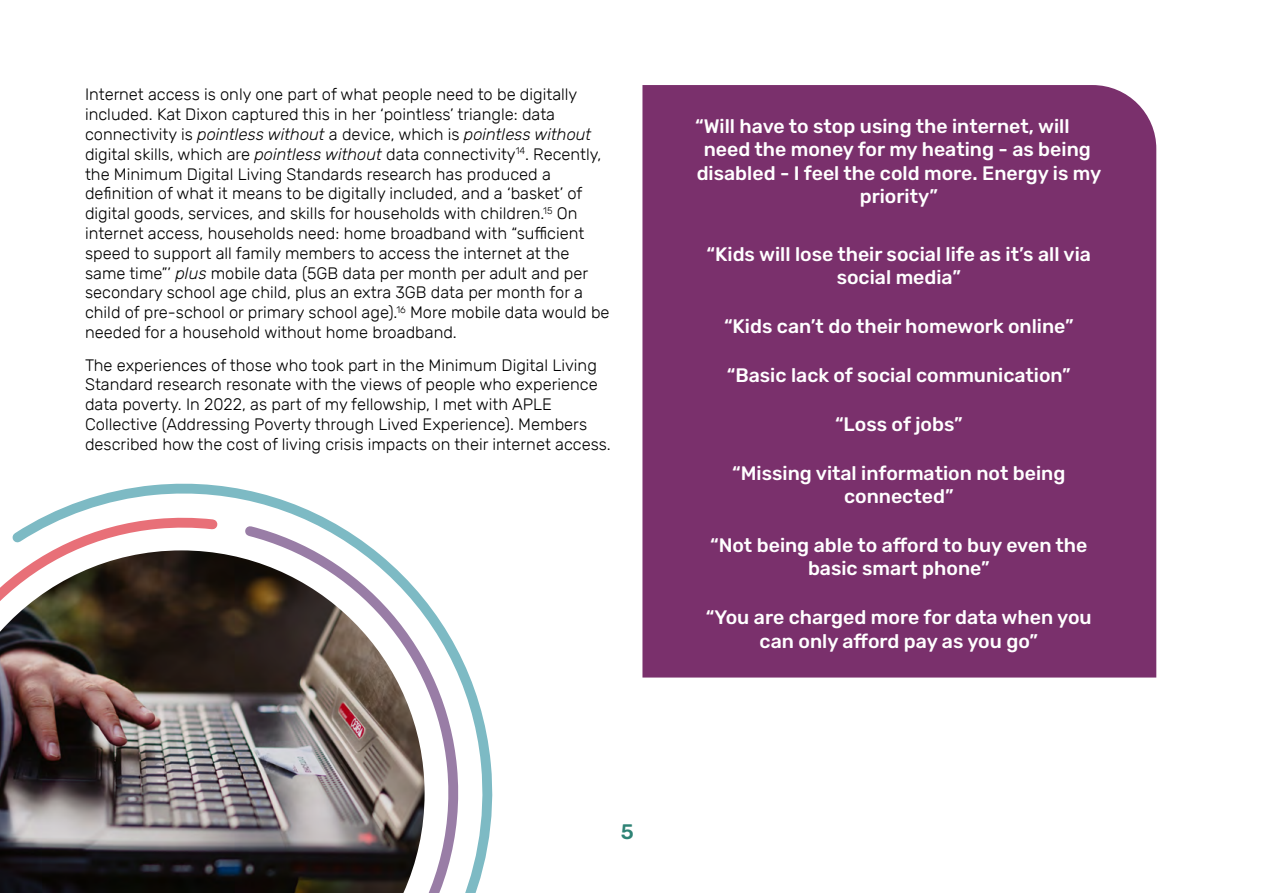
<style>
.page{position:relative;width:1263px;height:893px;background:#fff}
.page>*{position:absolute;margin:0;border:0;box-sizing:border-box;transform-origin:0 0}
.t1{font:500 21px "Rubik";color:#2e8375}
.Quote_multiple{font:500 19.5px/23.4px "Rubik";color:#fff;text-align:center}
.t2{font:300 16.5px/19.8px "Rubik";color:#000}
.s1{font-style:italic}
</style>
<div class="page">
<div style="left:642px;top:85px;width:514px;height:592px;background:#7a306c"></div>
<img style="left:4px;top:483px;width:489px;height:410px">
<p class="t2" style="left:85px;top:85px;width:526px">Internet access is only one part of what people need to be digitally included. Kat Dixon captured this in her ‘pointless’ triangle: data connectivity is <span class="s1">pointless without</span> a device, which is <span class="s1">pointless without </span>digital skills, which are <span class="s1">pointless without</span> data connectivity<sup>14</sup>. Recently, the Minimum Digital Living Standards research has produced a definition of what it means to be digitally included, and a ‘basket’ of digital goods, services, and skills for households with children.<sup>15</sup> On internet access, households need: home broadband with “sufficient speed to support all family members to access the internet at the same time”’ <span class="s1">plus</span> mobile data (5GB data per month per adult and per secondary school age child, plus an extra 3GB data per month for a child of pre-school or primary school age).<sup>16</sup> More mobile data would be needed for a household without home broadband.</p>
<p class="t2" style="left:85px;top:355px;width:527px">The experiences of those who took part in the Minimum Digital Living Standard research resonate with the views of people who experience data poverty. In 2022, as part of my fellowship, I met with APLE Collective (Addressing Poverty through Lived Experience). Members described how the cost of living crisis impacts on their internet access.</p>
<p class="Quote_multiple" style="left:695px;top:115px;width:376px">“Will have to stop using the internet, will</p>
<p class="Quote_multiple" style="left:704px;top:139px;width:389px">need the money for my heating - as being</p>
<p class="Quote_multiple" style="left:697px;top:162px;width:406px">disabled - I feel the cold more. Energy is my</p>
<p class="Quote_multiple" style="left:860px;top:185px;width:80px">priority”</p>
<p class="Quote_multiple" style="left:707px;top:243px;width:386px">“Kids will lose their social life as it’s all via social media”</p>
<p class="Quote_multiple" style="left:724px;top:315px;width:351px">“Kids can’t do their homework online”</p>
<p class="Quote_multiple" style="left:727px;top:364px;width:345px">“Basic lack of social communication”</p>
<p class="Quote_multiple" style="left:835px;top:413px;width:129px">“Loss of jobs”</p>
<p class="Quote_multiple" style="left:732px;top:462px;width:335px">“Missing vital information not being connected”</p>
<p class="Quote_multiple" style="left:710px;top:534px;width:379px">“Not being able to afford to buy even the basic smart phone”</p>
<p class="Quote_multiple" style="left:706px;top:606px;width:387px">“You are charged more for data when you can only afford pay as you go”</p>
<p class="t1" style="left:621px;top:820px;width:15px">5</p>
</div>
